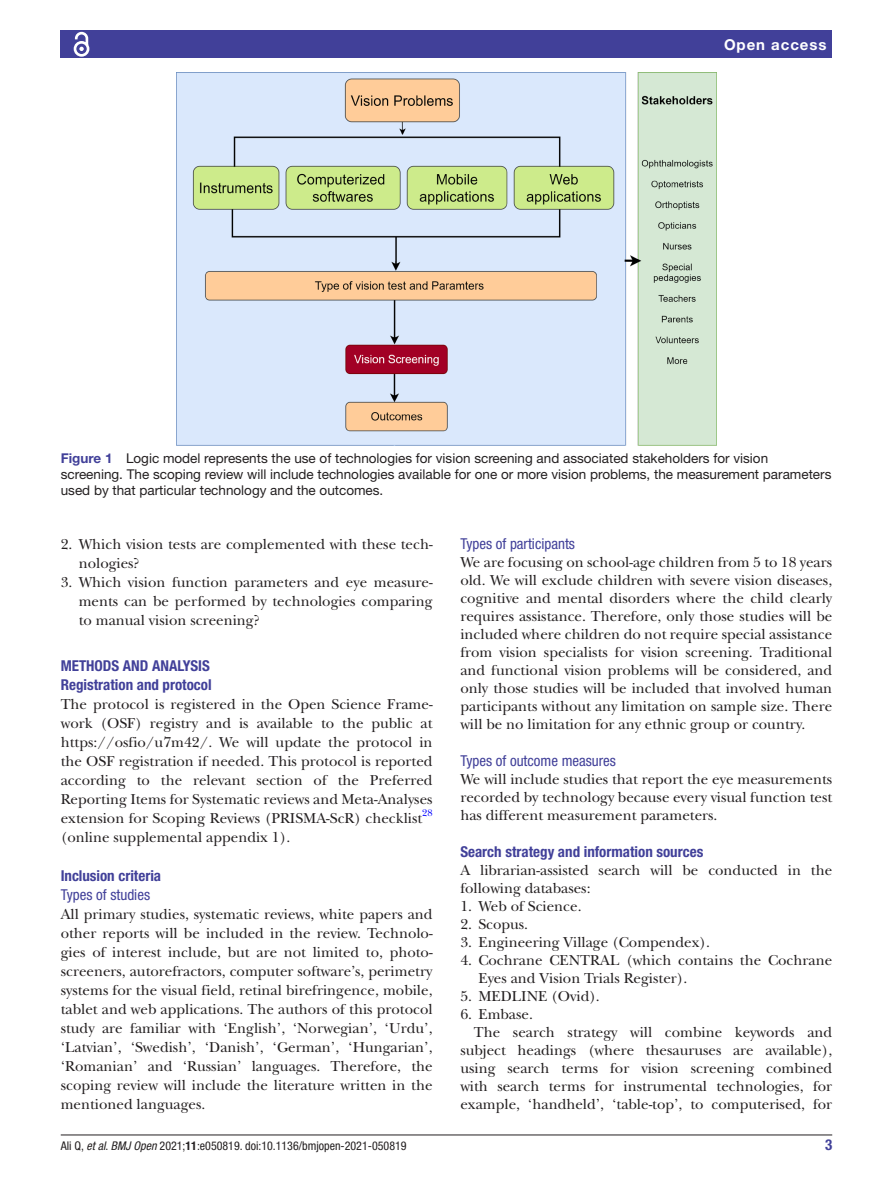
<style>
.page{position:relative;width:893px;height:1191px;background:#fff}
.page>*{position:absolute;margin:0;border:0;box-sizing:border-box;transform-origin:0 0}
.t1{font:15px/19px "New Baskerville";color:#231f20;text-align:justify}
.t2{font:700 condensed 15px/19px "Helvetica Neue LT Std";color:#414099}
.t3{font:condensed 15px "Helvetica Neue LT Std";color:#414099}
.t4{font:700 15px "Helvetica Neue LT Std";letter-spacing:.065em;color:#fff}
.t5{font:13.5px/16.2px "Helvetica Neue LT Std";color:#231f20}
.t6{font:condensed 12px "Helvetica Neue LT Std";color:#231f20}
.t7{font:9.9px "New Baskerville";color:#00f}
.s1{font-weight:700;color:#414099}
.s2{font-style:italic}
.s3{font-weight:700}
</style>
<div class="page">
<hr style="left:61px;top:1134px;width:771px;height:1px;background:#231f20">
<div style="left:61px;top:31px;width:771px;height:27px;background:#414099"></div>
<svg style="left:73px;top:31px;width:17px;height:26px"></svg>
<img style="left:176px;top:73px;width:540px;height:372px">
<p class="t4" style="left:724px;top:35px;width:104px">Open access</p>
<p class="t5" style="left:61px;top:449px;width:772px"><span class="s1">Figure 1</span> Logic model represents the use of technologies for vision screening and associated stakeholders for vision screening. The scoping review will include technologies available for one or more vision problems, the measurement parameters used by that particular technology and the outcomes.</p>
<p class="t1" style="left:79px;top:534px;width:355px;text-indent:-18px">2. Which vision tests are complemented with these tech&shy;nologies?</p>
<p class="t1" style="left:79px;top:572px;width:355px;text-indent:-18px">3. Which vision function parameters and eye measure&shy;ments can be performed by technologies comparing to manual vision screening?</p>
<p class="t2" style="left:61px;top:655px;width:152px">METHODS AND ANALYSIS<br>Registration and protocol</p>
<p class="t1" style="left:61px;top:694px;width:373px">The protocol is registered in the Open Science Frame&shy;work (OSF) registry and is available to the public at https://osfio/u7m42/. We will update the protocol in the OSF registration if needed. This protocol is reported according to the relevant section of the Preferred Reporting Items for Systematic reviews and Meta-Analyses extension for Scoping Reviews (PRISMA-ScR) checklist</p>
<p class="t7" style="left:422px;top:807px;width:12px">28</p>
<p class="t1" style="left:61px;top:827px;width:231px">(online supplemental appendix 1).</p>
<p class="t2" style="left:61px;top:866px;width:102px">Inclusion criteria</p>
<p class="t3" style="left:61px;top:886px;width:91px">Types of studies</p>
<p class="t1" style="left:61px;top:904px;width:373px">All primary studies, systematic reviews, white papers and other reports will be included in the review. Technolo&shy;gies of interest include, but are not limited to, photo&shy;screeners, autorefractors, computer software’s, perimetry systems for the visual field, retinal birefringence, mobile, tablet and web applications. The authors of this protocol study are familiar with ‘English’, ‘Norwegian’, ‘Urdu’, ‘Latvian’, ‘Swedish’, ‘Danish’, ‘German’, ‘Hungarian’, ‘Romanian’ and ‘Russian’ languages. Therefore, the scoping review will include the literature written in the mentioned languages.</p>
<p class="t3" style="left:460px;top:535px;width:116px">Types of participants</p>
<p class="t1" style="left:460px;top:553px;width:373px;line-height:18px">We are focusing on school-age children from 5 to 18 years old. We will exclude children with severe vision diseases, cognitive and mental disorders where the child clearly requires assistance. Therefore, only those studies will be included where children do not require special assistance from vision specialists for vision screening. Traditional and functional vision problems will be considered, and only those studies will be included that involved human participants without any limitation on sample size. There will be no limitation for any ethnic group or country.</p>
<p class="t3" style="left:460px;top:752px;width:157px">Types of outcome measures</p>
<p class="t1" style="left:460px;top:770px;width:373px;line-height:18px">We will include studies that report the eye measurements recorded by technology because every visual function test has different measurement parameters.</p>
<p class="t2" style="left:460px;top:842px;width:244px">Search strategy and information sources</p>
<p class="t1" style="left:460px;top:861px;width:373px;line-height:18px">A librarian-assisted search will be conducted in the following databases:</p>
<p class="t1" style="left:460px;top:897px;width:123px">1. Web of Science.</p>
<p class="t1" style="left:460px;top:915px;width:69px">2. Scopus.</p>
<p class="t1" style="left:460px;top:933px;width:251px">3. Engineering Village (Compendex).</p>
<p class="t1" style="left:478px;top:951px;width:355px;line-height:18px;text-indent:-18px">4. Cochrane CENTRAL (which contains the Cochrane<br>Eyes and Vision Trials Register).</p>
<p class="t1" style="left:460px;top:987px;width:141px">5. MEDLINE (Ovid).</p>
<p class="t1" style="left:460px;top:1005px;width:74px">6. Embase.</p>
<p class="t1" style="left:474px;top:1023px;width:360px">The search strategy will combine keywords and</p>
<p class="t1" style="left:460px;top:1041px;width:373px">subject headings (where thesauruses are available),</p>
<p class="t1" style="left:460px;top:1059px;width:373px">using search terms for vision screening combined</p>
<p class="t1" style="left:460px;top:1077px;width:373px">with search terms for instrumental technologies, for</p>
<p class="t1" style="left:460px;top:1095px;width:373px">example, ‘handheld’, ‘table-top’, to computerised, for</p>
<p class="t6" style="left:61px;top:1138px;width:347px">Ali Q, <span class="s2">et al</span>. <span class="s2">BMJ Open</span> 2021;<span class="s3">11</span>:e050819. doi:10.1136/bmjopen-2021-050819</p>
<p class="t2" style="left:825px;top:1134px;width:9px">3</p>
</div>
